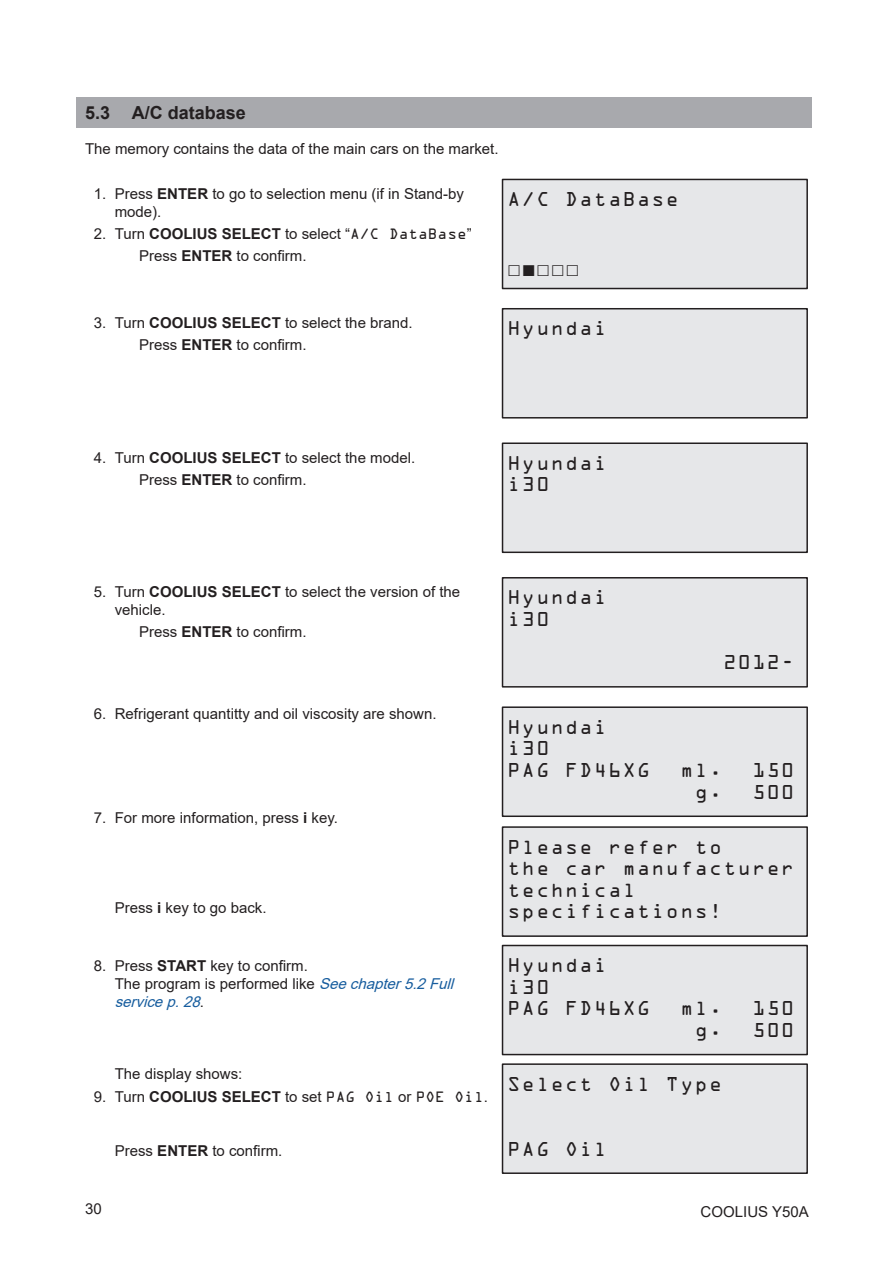
<style>
.page{position:relative;width:893px;height:1263px;background:#fff}
.page>*{position:absolute;margin:0;border:0;box-sizing:border-box;transform-origin:0 0}
.t1{font:18px/21.6px "OCRA Std";letter-spacing:.08em;color:#231f20}
.t2{font:700 18px "Arial";color:#231f20}
.t3{font:15px/18px "Arial";color:#231f20}
.s1{font-weight:700}
.s2{font-family:"OCRA Std";font-size:13.5px}
.s3{font-style:italic;color:#175d9e}
</style>
<div class="page">
<div style="left:77px;top:98px;width:735px;height:30px;background:#a8a9ad"></div>
<div style="left:502px;top:179px;width:305px;height:109px;background:#e6e7e9"></div>
<div style="left:502px;top:179px;width:306px;height:110px;border:2px solid #231f20"></div>
<div style="left:502px;top:309px;width:305px;height:109px;background:#e6e7e9"></div>
<div style="left:502px;top:308px;width:306px;height:110px;border:2px solid #231f20"></div>
<div style="left:502px;top:443px;width:305px;height:109px;background:#e6e7e9"></div>
<div style="left:502px;top:442px;width:306px;height:111px;border:2px solid #231f20"></div>
<div style="left:502px;top:578px;width:305px;height:109px;background:#e6e7e9"></div>
<div style="left:502px;top:577px;width:306px;height:111px;border:2px solid #231f20"></div>
<div style="left:502px;top:707px;width:305px;height:109px;background:#e6e7e9"></div>
<div style="left:502px;top:706px;width:306px;height:111px;border:2px solid #231f20"></div>
<div style="left:502px;top:827px;width:305px;height:109px;background:#e6e7e9"></div>
<div style="left:502px;top:826px;width:306px;height:111px;border:2px solid #231f20"></div>
<div style="left:502px;top:945px;width:305px;height:109px;background:#e6e7e9"></div>
<div style="left:502px;top:945px;width:306px;height:110px;border:2px solid #231f20"></div>
<div style="left:502px;top:1064px;width:305px;height:109px;background:#e6e7e9"></div>
<div style="left:502px;top:1063px;width:306px;height:111px;border:2px solid #231f20"></div>
<p class="t2" style="left:85px;top:100px;width:162px">5.3 A/C database</p>
<p class="t3" style="left:85px;top:140px;width:415px">The memory contains the data of the main cars on the market.</p>
<p class="t3" style="left:115px;top:185px;width:351px;text-indent:-21px">1. Press <span class="s1">ENTER</span> to go to selection menu (if in Stand-by mode).</p>
<p class="t3" style="left:139px;top:223px;width:334px;line-height:22.2px;text-indent:-45px">2. Turn <span class="s1">COOLIUS SELECT</span> to select “<span class="s2">A/C DataBase</span>”<br>Press <span class="s1">ENTER</span> to confirm.</p>
<p class="t1" style="left:507px;top:190px;width:173px">A/C DataBase</p>
<p class="t3" style="left:139px;top:312px;width:275px;line-height:22.2px;text-indent:-45px">3. Turn <span class="s1">COOLIUS SELECT</span> to select the brand.<br>Press <span class="s1">ENTER</span> to confirm.</p>
<p class="t1" style="left:507px;top:319px;width:101px">Hyundai</p>
<p class="t3" style="left:139px;top:446px;width:278px;line-height:22.2px;text-indent:-45px">4. Turn <span class="s1">COOLIUS SELECT</span> to select the model.<br>Press <span class="s1">ENTER</span> to confirm.</p>
<p class="t1" style="left:507px;top:454px;width:101px">Hyundai i30</p>
<p class="t3" style="left:115px;top:583px;width:347px;text-indent:-21px">5. Turn <span class="s1">COOLIUS SELECT</span> to select the version of the vehicle.</p>
<p class="t3" style="left:139px;top:623px;width:169px">Press <span class="s1">ENTER</span> to confirm.</p>
<p class="t3" style="left:94px;top:705px;width:344px">6. Refrigerant quantitty and oil viscosity are shown.</p>
<p class="t3" style="left:94px;top:809px;width:246px">7. For more information, press <span class="s1">i</span> key.</p>
<p class="t3" style="left:115px;top:899px;width:153px">Press <span class="s1">i</span> key to go back.</p>
<p class="t3" style="left:115px;top:957px;width:345px;text-indent:-21px">8. Press <span class="s1">START</span> key to confirm.<br>The program is performed like <span class="s3">Seechapter5.2Full servicep.28</span>.</p>
<p class="t3" style="left:115px;top:1065px;width:129px">The display shows:</p>
<p class="t3" style="left:94px;top:1087px;width:396px">9. Turn <span class="s1">COOLIUS SELECT</span> to set <span class="s2">PAG Oil</span> or <span class="s2">POE Oil</span>.</p>
<p class="t3" style="left:115px;top:1141px;width:169px">Press <span class="s1">ENTER</span> to confirm.</p>
<p class="t1" style="left:507px;top:588px;width:101px">Hyundai i30</p>
<p class="t1" style="left:723px;top:653px;width:72px">2012-</p>
<p class="t1" style="left:507px;top:718px;width:144px">Hyundai i30<br>PAG FD46XG</p>
<p class="t1" style="left:680px;top:761px;width:115px;text-align:right">ml. 150 g. 500</p>
<p class="t1" style="left:507px;top:838px;width:288px">Please refer to<br>the car manufacturer technical specifications!</p>
<p class="t1" style="left:507px;top:956px;width:144px">Hyundai i30<br>PAG FD46XG</p>
<p class="t1" style="left:680px;top:999px;width:115px;text-align:right">ml. 150 g. 500</p>
<p class="t1" style="left:507px;top:1075px;width:216px">Select Oil Type</p>
<p class="t1" style="left:507px;top:1139px;width:101px">PAG Oil</p>
<p class="t3" style="left:85px;top:1200px;width:18px">30</p>
<p class="t3" style="left:701px;top:1202px;width:110px">COOLIUS Y50A</p>
</div>
